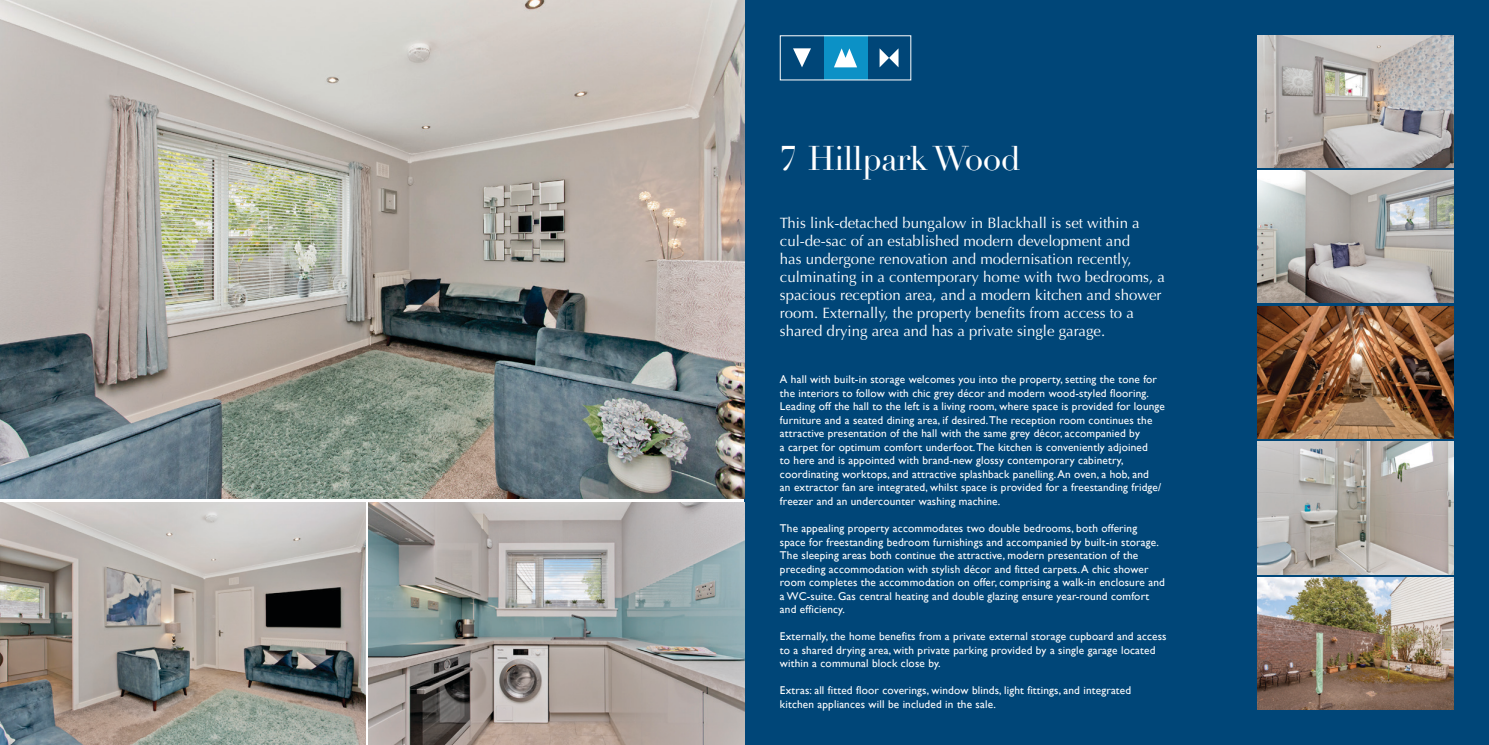
<style>
.page{position:relative;width:1489px;height:745px;background:#fff}
.page>*{position:absolute;margin:0;border:0;box-sizing:border-box;transform-origin:0 0}
.Headline{font:33.5px "Didot";letter-spacing:-.02em;color:#fff}
.Sub-headline{font:15px/18px "Optima";color:#fff}
.Body{font:11.25px/13.5px "Gill Sans";letter-spacing:.015em;color:#fff}
</style>
<div class="page">
<div style="left:744px;top:0;width:744px;height:744px;background:#004678"></div>
<svg style="left:793px;top:48px;width:18px;height:19px"></svg>
<svg style="left:879px;top:48px;width:19px;height:19px"></svg>
<div style="left:823px;top:36px;width:44px;height:44px;background:#0c91c6"></div>
<svg style="left:834px;top:48px;width:23px;height:19px"></svg>
<img style="left:0;top:0;width:744px;height:498px">
<img style="left:0;top:502px;width:365px;height:242px">
<img style="left:368px;top:502px;width:376px;height:242px">
<img style="left:1257px;top:35px;width:196px;height:132px">
<img style="left:1257px;top:170px;width:196px;height:132px">
<img style="left:1257px;top:306px;width:196px;height:131px">
<img style="left:1257px;top:441px;width:196px;height:132px">
<img style="left:1257px;top:577px;width:196px;height:132px">
<p class="Headline" style="left:807px;top:138px;width:214px">Hillpark Wood</p>
<p class="Sub-headline" style="left:780px;top:214px;width:386px">This link-detached bungalow in Blackhall is set within a cul-de-sac of an established modern development and<br>has undergone renovation and modernisation recently, culminating in a contemporary home with two bedrooms, a spacious reception area, and a modern kitchen and shower room. Externally, the property benefits from access to a shared drying area and has a private single garage.</p>
<p class="Body" style="left:780px;top:372px;width:386px">A hall with built-in storage welcomes you into the property, setting the tone for the interiors to follow with chic grey décor and modern wood-styled flooring.<br>Leading off the hall to the left is a living room, where space is provided for lounge furniture and a seated dining area, if desired. The reception room continues the attractive presentation of the hall with the same grey décor, accompanied by<br>a carpet for optimum comfort underfoot. The kitchen is conveniently adjoined<br>to here and is appointed with brand-new glossy contemporary cabinetry, coordinating worktops, and attractive splashback panelling. An oven, a hob, and<br>an extractor fan are integrated, whilst space is provided for a freestanding fridge/ freezer and an undercounter washing machine.</p>
<p class="Body" style="left:780px;top:521px;width:386px">The appealing property accommodates two double bedrooms, both offering space for freestanding bedroom furnishings and accompanied by built-in storage.<br>The sleeping areas both continue the attractive, modern presentation of the preceding accommodation with stylish décor and fitted carpets. A chic shower room completes the accommodation on offer, comprising a walk-in enclosure and a WC-suite. Gas central heating and double glazing ensure year-round comfort and efficiency.</p>
<p class="Body" style="left:780px;top:629px;width:388px">Externally, the home benefits from a private external storage cupboard and access to a shared drying area, with private parking provided by a single garage located within a communal block close by.</p>
<p class="Body" style="left:780px;top:683px;width:353px">Extras: all fitted floor coverings, window blinds, light fittings, and integrated kitchen appliances will be included in the sale.</p>
</div>
